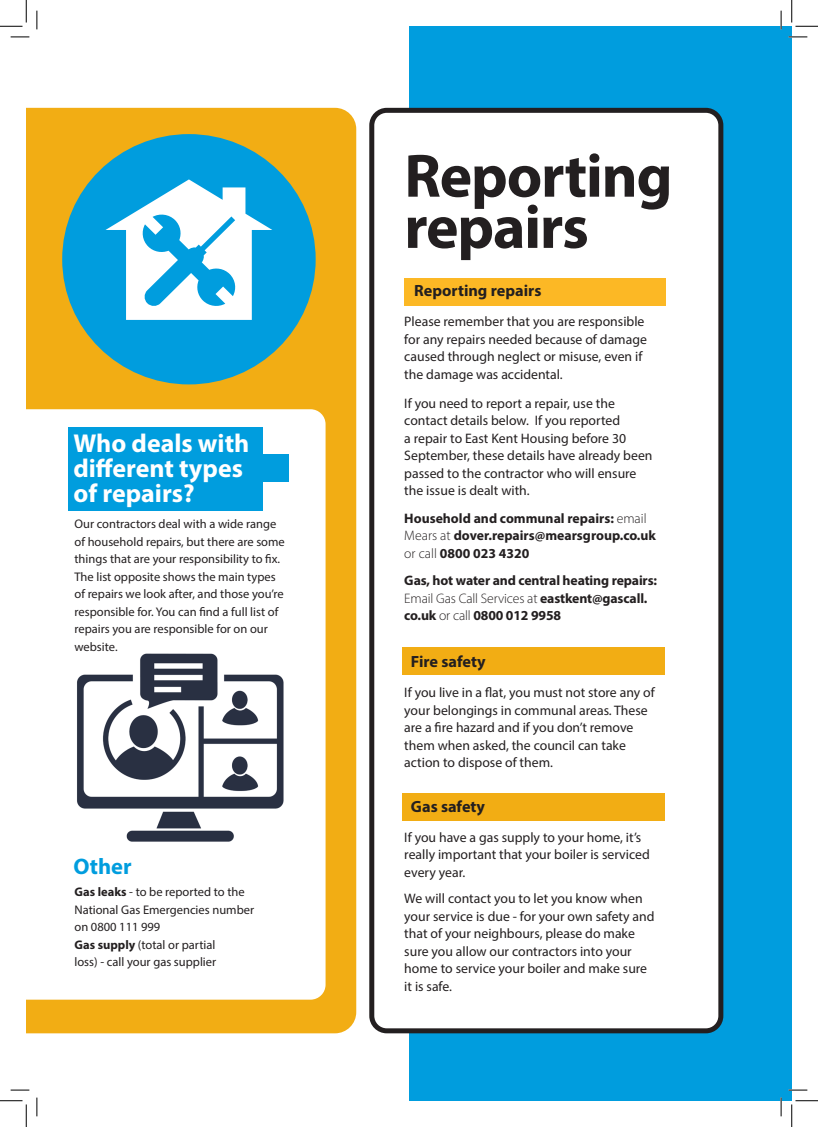
<style>
.page{position:relative;width:818px;height:1127px;background:#fff}
.page>*{position:absolute;margin:0;border:0;box-sizing:border-box;transform-origin:0 0}
.t1{font:700 61.62px/51.1px "Myriad Pro";letter-spacing:-.02em;color:#231f20}
.t2{font:700 25.88px/25px "Myriad Pro";color:#fff}
.t3{font:700 22.5px "Myriad Pro";color:#009dde}
.t4{font:700 16.25px "Myriad Pro";color:#231f20}
.t5{font:13.75px/17.5px "Myriad Pro";color:#231f20}
.t6{font:700 13.75px/17.5px "Myriad Pro";letter-spacing:-.005em;color:#231f20}
.t7{font:12.5px/17.5px "Myriad Pro";color:#231f20}
.s1{font-weight:700}
.s2{font-weight:300}
</style>
<div class="page">
<div style="left:26px;top:108px;width:330px;height:925px;background:#f2ad14"></div>
<svg style="left:26px;top:409px;width:300px;height:590px"></svg>
<div style="left:68px;top:427px;width:195px;height:31px;background:#009dde"></div>
<div style="left:68px;top:454px;width:220px;height:27px;background:#009dde"></div>
<div style="left:68px;top:481px;width:195px;height:29px;background:#009dde"></div>
<div style="left:409px;top:26px;width:383px;height:1074px;background:#009dde"></div>
<div style="left:372px;top:110px;width:349px;height:920px;background:#fff;border-radius:15px"></div>
<div style="left:369px;top:108px;width:354px;height:925px;border:5px solid #231f20;border-radius:15px"></div>
<div style="left:404px;top:278px;width:261px;height:27px;background:#fcb825"></div>
<div style="left:402px;top:647px;width:263px;height:27px;background:#f2ad14"></div>
<div style="left:402px;top:793px;width:263px;height:27px;background:#f2ad14"></div>
<img style="left:60px;top:646px;width:254px;height:206px">
<div style="left:62px;top:134px;width:254px;height:250px;background:#009dde;border-radius:50%"></div>
<svg style="left:105px;top:179px;width:167px;height:141px"></svg>
<svg style="left:11px;top:36px;width:18px;height:2px"></svg>
<svg style="left:788px;top:36px;width:19px;height:2px"></svg>
<svg style="left:11px;top:1089px;width:18px;height:1px"></svg>
<svg style="left:788px;top:1089px;width:19px;height:1px"></svg>
<svg style="left:36px;top:11px;width:2px;height:18px"></svg>
<svg style="left:36px;top:1097px;width:2px;height:18px"></svg>
<svg style="left:780px;top:11px;width:2px;height:18px"></svg>
<svg style="left:780px;top:1097px;width:2px;height:18px"></svg>
<svg style="left:0;top:0;width:27px;height:27px"></svg>
<svg style="left:0;top:1100px;width:27px;height:26px"></svg>
<svg style="left:791px;top:0;width:27px;height:27px"></svg>
<svg style="left:791px;top:1100px;width:27px;height:26px"></svg>
<p class="t2" style="left:73px;top:430px;width:177px">Who deals with</p>
<p class="t2" style="left:73px;top:455px;width:171px">different types of repairs?</p>
<p class="t7" style="left:75px;top:514px;width:212px">Our contractors deal with a wide range of household repairs, but there are some things that are your responsibility to fix.<br>The list opposite shows the main types of repairs we look after, and those you’re responsible for. You can find a full list of repairs you are responsible for on our website.</p>
<p class="t3" style="left:73px;top:851px;width:60px">Other</p>
<p class="t7" style="left:75px;top:882px;width:181px"><span class="s1">Gas leaks</span> - to be reported to the<br>National Gas Emergencies number on 0800 111 999</p>
<p class="t7" style="left:75px;top:935px;width:143px"><span class="s1">Gas supply</span> (total or partial loss) - call your gas supplier</p>
<p class="t1" style="left:404px;top:148px;width:270px">Reporting repairs</p>
<p class="t4" style="left:414px;top:280px;width:129px">Reporting repairs</p>
<p class="t5" style="left:404px;top:312px;width:244px">Please remember that you are responsible for any repairs needed because of damage caused through neglect or misuse, even if the damage was accidental.</p>
<p class="t5" style="left:404px;top:394px;width:250px">If you need to report a repair, use the contact details below. If you reported<br>a repair to East Kent Housing before 30<br>September, these details have already been passed to the contractor who will ensure the issue is dealt with.</p>
<p class="t6" style="left:404px;top:508px;width:253px">Household and communal repairs: <span class="s2">email<br>Mears at</span> dover.repairs@mearsgroup.co.uk <span class="s2">or call</span> 0800 023 4320</p>
<p class="t6" style="left:404px;top:571px;width:254px">Gas, hot water and central heating repairs:<br><span class="s2">Email Gas Call Services at</span> eastkent@gascall. co.uk <span class="s2">or call</span> 0800 012 9958</p>
<p class="t4" style="left:411px;top:651px;width:76px">Fire safety</p>
<p class="t5" style="left:404px;top:683px;width:252px">If you live in a flat, you must not store any of your belongings in communal areas. These are a fire hazard and if you don’t remove them when asked, the council can take action to dispose of them.</p>
<p class="t4" style="left:411px;top:795px;width:76px">Gas safety</p>
<p class="t5" style="left:404px;top:828px;width:247px">If you have a gas supply to your home, it’s really important that your boiler is serviced every year.</p>
<p class="t5" style="left:404px;top:889px;width:252px">We will contact you to let you know when your service is due - for your own safety and that of your neighbours, please do make sure you allow our contractors into your home to service your boiler and make sure it is safe.</p>
</div>
